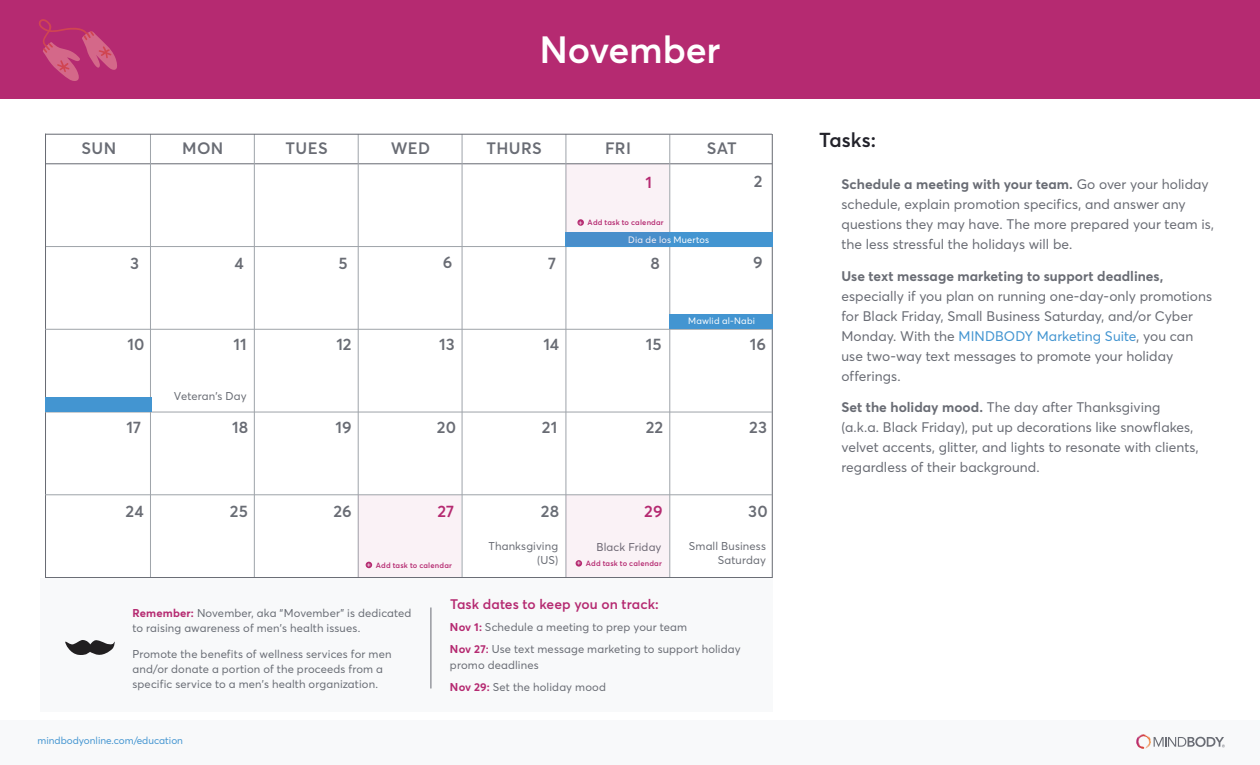
<style>
.page{position:relative;width:1260px;height:765px;background:#fff}
.page>*{position:absolute;margin:0;border:0;box-sizing:border-box;transform-origin:0 0}
.t1{font:600 37.5px "Averta";letter-spacing:-.005em;color:#fff}
.t2{font:600 20px "Averta";letter-spacing:.005em;color:#22222a}
.t3{font:600 16.38px "Averta";letter-spacing:.015em;color:#696c74}
.t4{font:600 16.38px "Averta";color:#696d75}
.t5{font:600 16.38px "Averta";color:#b52a71}
.t6{font:13.75px/20px "Averta";letter-spacing:.005em;color:#696c74}
.t7{font:700 13.75px "Averta";letter-spacing:.005em;color:#696c74}
.t8{font:600 13.75px "Averta";letter-spacing:.005em;color:#b52a71}
.t9{font:11.25px/15px "Averta";letter-spacing:.015em;color:#696d75}
.t10{font:11.25px/14.4px "Averta";letter-spacing:.01em;color:#696c74;text-align:right}
.t11{font:10px "Averta";color:#4395d1}
.t12{font:9.25px "Averta";letter-spacing:.02em;color:#fff}
.t13{font:9.12px "Averta";letter-spacing:.02em;color:#fff}
.t14{font:600 7.5px "Averta";letter-spacing:.025em;color:#b52a71}
.s1{font-weight:400;font-size:7.25px;color:#fff}
.s2{font-weight:700;color:#b52a71}
.s3{font-weight:600;color:#b52a71}
.s4{font-weight:700}
.s5{color:#4395d1}
</style>
<div class="page">
<div style="left:0;top:720px;width:1260px;height:45px;background:#f8f9fa"></div>
<svg style="left:1136px;top:734px;width:9px;height:15px"></svg>
<svg style="left:1154px;top:737px;width:71px;height:10px"></svg>
<hr style="left:45px;top:163px;width:727px;height:1px;background:#696c74">
<hr style="left:45px;top:246px;width:727px;height:1px;background:#a0a5ab">
<hr style="left:150px;top:134px;width:1px;height:444px;background:#a0a5ab">
<hr style="left:45px;top:134px;width:1px;height:444px;background:#696c74">
<hr style="left:772px;top:134px;width:1px;height:444px;background:#696c74">
<hr style="left:254px;top:134px;width:1px;height:444px;background:#a0a5ab">
<hr style="left:358px;top:134px;width:1px;height:444px;background:#a0a5ab">
<hr style="left:462px;top:134px;width:1px;height:444px;background:#a0a5ab">
<hr style="left:565px;top:134px;width:1px;height:444px;background:#a0a5ab">
<hr style="left:669px;top:134px;width:1px;height:444px;background:#a0a5ab">
<hr style="left:45px;top:329px;width:727px;height:1px;background:#a0a5ab">
<hr style="left:45px;top:412px;width:727px;height:1px;background:#a0a5ab">
<hr style="left:45px;top:494px;width:727px;height:1px;background:#a0a5ab">
<hr style="left:45px;top:577px;width:727px;height:1px;background:#696c74">
<hr style="left:45px;top:134px;width:727px;height:1px;background:#696c74">
<div style="left:40px;top:579px;width:732px;height:133px;background:#f8f9fa"></div>
<div style="left:0;top:0;width:1260px;height:98px;background:#b52a71"></div>
<svg style="left:39px;top:19px;width:78px;height:62px"></svg>
<div style="left:670px;top:314px;width:103px;height:15px;background:#4395d1"></div>
<div style="left:45px;top:397px;width:106px;height:15px;background:#4395d1"></div>
<div style="left:359px;top:495px;width:102px;height:82px;background:#faf2f6"></div>
<svg style="left:366px;top:562px;width:6px;height:6px"></svg>
<div style="left:566px;top:232px;width:207px;height:15px;background:#4395d1"></div>
<div style="left:566px;top:495px;width:103px;height:82px;background:#faf2f6"></div>
<div style="left:576px;top:560px;width:6px;height:7px;background:#b52a71;border-radius:50%"></div>
<hr style="left:430px;top:608px;width:1px;height:81px;background:#696c74">
<svg style="left:65px;top:640px;width:50px;height:15px"></svg>
<div style="left:566px;top:164px;width:103px;height:68px;background:#faf2f6"></div>
<div style="left:577px;top:219px;width:7px;height:7px;background:#b52a71;border-radius:50%"></div>
<h1 class="t1" style="left:539px;top:23px;width:183px">November</h1>
<p class="t3" style="left:82px;top:137px;width:36px">SUN</p>
<p class="t3" style="left:182px;top:137px;width:43px">MON</p>
<p class="t3" style="left:285px;top:137px;width:44px">TUES</p>
<p class="t3" style="left:391px;top:137px;width:41px">WED</p>
<p class="t3" style="left:487px;top:137px;width:57px">THURS</p>
<p class="t3" style="left:605px;top:137px;width:27px">FRI</p>
<p class="t3" style="left:707px;top:137px;width:32px">SAT</p>
<p class="t5" style="left:645px;top:170px;width:8px">1</p>
<p class="t14" style="left:579px;top:217px;width:87px"><span class="s1">+</span> Add task to calendar</p>
<p class="t3" style="left:754px;top:170px;width:10px">2</p>
<p class="t12" style="left:628px;top:233px;width:82px">Dia de los Muertos</p>
<p class="t3" style="left:130px;top:252px;width:10px">3</p>
<p class="t3" style="left:443px;top:251px;width:11px">6</p>
<p class="t3" style="left:339px;top:252px;width:11px">5</p>
<p class="t3" style="left:235px;top:252px;width:11px">4</p>
<p class="t3" style="left:548px;top:251px;width:10px">7</p>
<p class="t3" style="left:651px;top:251px;width:11px">8</p>
<p class="t3" style="left:753px;top:251px;width:11px">9</p>
<p class="t13" style="left:688px;top:315px;width:68px">Mawlid al-Nabi</p>
<p class="t3" style="left:128px;top:333px;width:19px">10</p>
<p class="t3" style="left:234px;top:333px;width:15px">11</p>
<p class="t3" style="left:336px;top:333px;width:17px">12</p>
<p class="t3" style="left:439px;top:333px;width:17px">13</p>
<p class="t3" style="left:543px;top:333px;width:17px">14</p>
<p class="t4" style="left:646px;top:333px;width:17px">15</p>
<p class="t3" style="left:750px;top:333px;width:18px">16</p>
<p class="t10" style="left:174px;top:388px;width:74px">Veteran’s Day</p>
<p class="t3" style="left:127px;top:415px;width:16px">17</p>
<p class="t3" style="left:232px;top:415px;width:18px">18</p>
<p class="t3" style="left:336px;top:415px;width:18px">19</p>
<p class="t3" style="left:437px;top:415px;width:21px">20</p>
<p class="t3" style="left:542px;top:415px;width:17px">21</p>
<p class="t3" style="left:646px;top:415px;width:19px">22</p>
<p class="t3" style="left:749px;top:415px;width:19px">23</p>
<p class="t3" style="left:125px;top:500px;width:20px">24</p>
<p class="t4" style="left:230px;top:500px;width:20px">25</p>
<p class="t3" style="left:334px;top:500px;width:20px">26</p>
<p class="t5" style="left:437px;top:500px;width:18px">27</p>
<p class="t4" style="left:541px;top:500px;width:20px">28</p>
<p class="t5" style="left:644px;top:500px;width:20px">29</p>
<p class="t3" style="left:748px;top:500px;width:21px">30</p>
<p class="t14" style="left:367px;top:560px;width:87px"><span class="s1">+</span> Add task to calendar</p>
<p class="t10" style="left:488px;top:538px;width:71px">Thanksgiving (US)</p>
<p class="t10" style="left:596px;top:539px;width:67px">Black Friday</p>
<p class="t10" style="left:689px;top:538px;width:79px">Small Business<br>Saturday</p>
<p class="t14" style="left:577px;top:558px;width:87px"><span class="s1">+</span> Add task to calendar</p>
<p class="t9" style="left:132px;top:605px;width:281px"><span class="s2">Remember:</span> November, aka “Movember” is dedicated to raising awareness of men’s health issues.</p>
<p class="t9" style="left:132px;top:646px;width:261px">Promote the benefits of wellness services for men and/or donate a portion of the proceeds from a specific service to a men’s health organization.</p>
<p class="t11" style="left:38px;top:734px;width:147px">mindbodyonline.com/education</p>
<p class="t8" style="left:450px;top:595px;width:210px">Task dates to keep you on track:</p>
<p class="t10" style="left:450px;top:616px;width:292px;line-height:21.9px;text-align:left"><span class="s2">Nov 1:</span> Schedule a meeting to prep your team<br><span class="s2">Nov 27</span><span class="s3">:</span> Use text message marketing to support holiday</p>
<p class="t10" style="left:450px;top:654px;width:157px;line-height:21.9px;text-align:left">promo deadlines<br><span class="s2">Nov 29:</span> Set the holiday mood</p>
<h2 class="t2" style="left:819px;top:126px;width:59px">Tasks:</h2>
<p class="t6" style="left:842px;top:174px;width:374px"><span class="s4">Schedule a meeting with your team.</span> Go over your holiday schedule, explain promotion specifics, and answer any questions they may have. The more prepared your team is, the less stressful the holidays will be.</p>
<p class="t7" style="left:842px;top:266px;width:323px">Use text message marketing to support deadlines,</p>
<p class="t6" style="left:842px;top:285px;width:372px">especially if you plan on running one-day-only promotions for Black Friday, Small Business Saturday, and/or Cyber Monday. With the <span class="s5">MINDBODY Marketing Suite</span>, you can use two-way text messages to promote your holiday offerings.</p>
<p class="t6" style="left:842px;top:396px;width:359px"><span class="s4">Set the holiday mood.</span> The day after Thanksgiving (a.k.a. Black Friday), put up decorations like snowflakes, velvet accents, glitter, and lights to resonate with clients, regardless of their background.</p>
</div>
